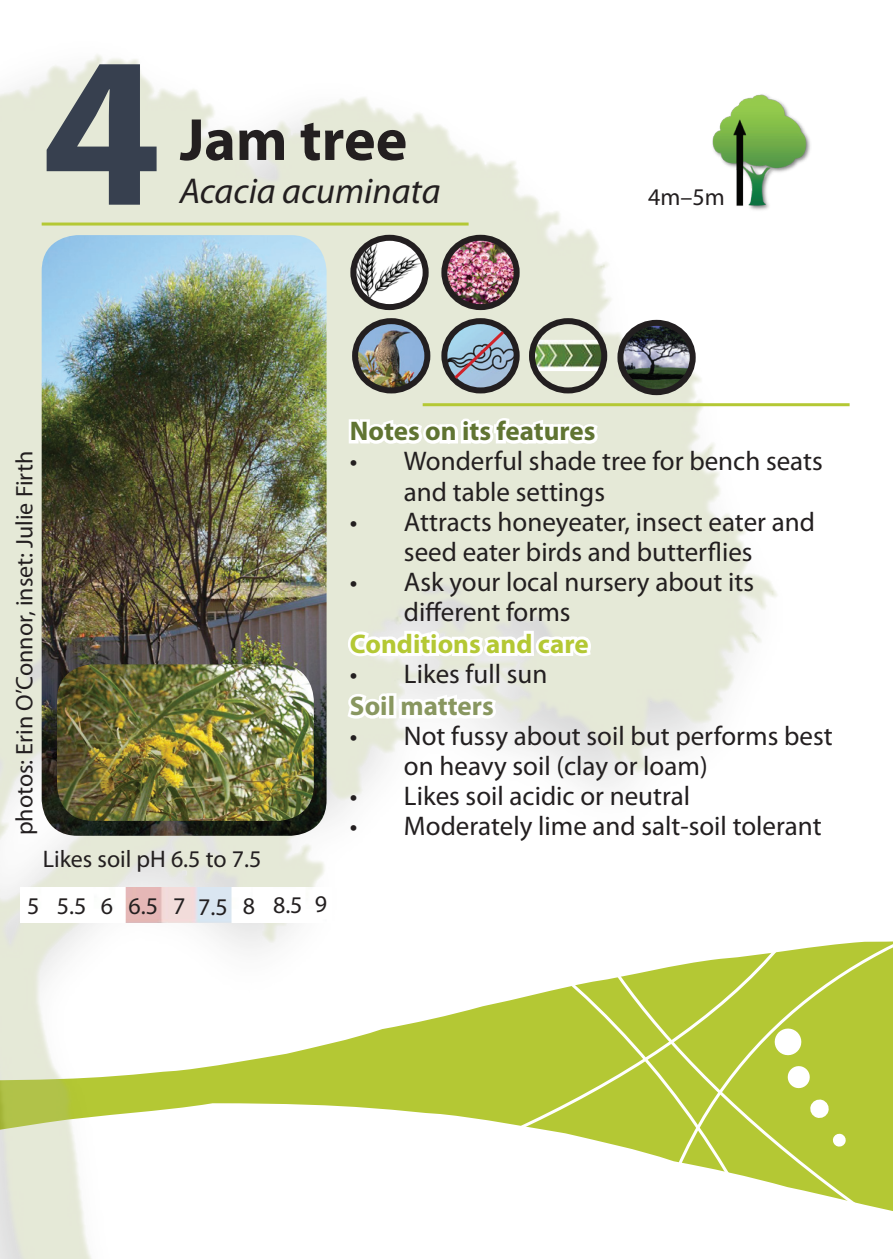
<style>
.page{position:relative;width:893px;height:1259px;background:#fff}
.page>*{position:absolute;margin:0;border:0;box-sizing:border-box;transform-origin:0 0}
.t1{font:700 216px "Myriad Pro";color:#37404f}
.t2{font:700 60px "Myriad Pro";color:#231f20}
.t3{font:italic 36px "Myriad Pro";color:#231f20}
.t4{font:27px/30px "Myriad Pro";color:#231f20}
.t5{font:700 27px "Myriad Pro";color:#607432}
.t6{font:700 27px "Myriad Pro";color:#b4c834}
.t7{font:700 27px "Myriad Pro";color:#899760}
.t8{font:24px/47.1px "Myriad Pro";color:#231f20}
</style>
<div class="page">
<div style="left:849px;top:941px;width:44px;height:256px;background:#b4c834"></div>
<img style="left:803px;top:406px;width:46px;height:795px">
<img style="left:0;top:54px;width:803px;height:1205px">
<img style="left:42px;top:235px;width:285px;height:601px">
<hr style="left:42px;top:222px;width:427px;height:3px;background:#b4c834">
<hr style="left:423px;top:403px;width:427px;height:3px;background:#b4c834">
<img style="left:57px;top:664px;width:257px;height:157px">
<img style="left:20px;top:887px;width:312px;height:36px">
<img style="left:444px;top:238px;width:73px;height:68px">
<div style="left:441px;top:235px;width:79px;height:75px;border:6px solid #231f20;border-radius:50%"></div>
<img style="left:355px;top:239px;width:69px;height:68px">
<div style="left:350px;top:235px;width:79px;height:75px;border:6px solid #231f20;border-radius:50%"></div>
<img style="left:620px;top:323px;width:73px;height:69px">
<div style="left:617px;top:320px;width:79px;height:75px;border:6px solid #231f20;border-radius:50%"></div>
<div style="left:529px;top:318px;width:78px;height:75px;border:6px solid #231f20;border-radius:50%"></div>
<svg style="left:343px;top:319px;width:258px;height:567px"></svg>
<img style="left:355px;top:321px;width:72px;height:69px">
<div style="left:352px;top:318px;width:78px;height:75px;border:6px solid #231f20;border-radius:50%"></div>
<img style="left:705px;top:93px;width:106px;height:120px">
<h1 class="t1" style="left:42px;top:-9px;width:121px">4</h1>
<h2 class="t2" style="left:180px;top:101px;width:229px">Jam tree</h2>
<h3 class="t3" style="left:180px;top:169px;width:262px">Acacia acuminata</h3>
<p class="t8" style="left:648px;top:173px;width:78px">4m–5m</p>
<p class="t8" style="left:0;top:835px;width:386px;rotate:-90deg">photos: Erin O’Connor, inset: Julie Firth</p>
<p class="t5" style="left:350px;top:414px;width:247px">Notes on its features</p>
<p class="t4" style="left:404px;top:446px;width:420px;text-indent:-54px">• Wonderful shade tree for bench seats and table settings</p>
<p class="t4" style="left:350px;top:506px;width:466px;text-align:center">• Attracts honeyeater, insect eater and seed eater birds and butterflies</p>
<p class="t4" style="left:404px;top:566px;width:352px;text-indent:-54px">• Ask your local nursery about its different forms</p>
<p class="t6" style="left:350px;top:626px;width:240px">Conditions and care</p>
<p class="t4" style="left:350px;top:658px;width:199px">• Likes full sun</p>
<p class="t7" style="left:350px;top:688px;width:145px">Soil matters</p>
<p class="t4" style="left:404px;top:721px;width:430px;text-indent:-54px">• Not fussy about soil but performs best on heavy soil (clay or loam)</p>
<p class="t4" style="left:350px;top:781px;width:342px">• Likes soil acidic or neutral</p>
<p class="t4" style="left:350px;top:811px;width:473px">• Moderately lime and salt-soil tolerant</p>
<p class="t8" style="left:27px;top:834px;width:301px;text-indent:16px">Likes soil pH 6.5 to 7.5<br>5 5.5 6 6.5 7 7.5 8 8.5 9</p>
</div>
